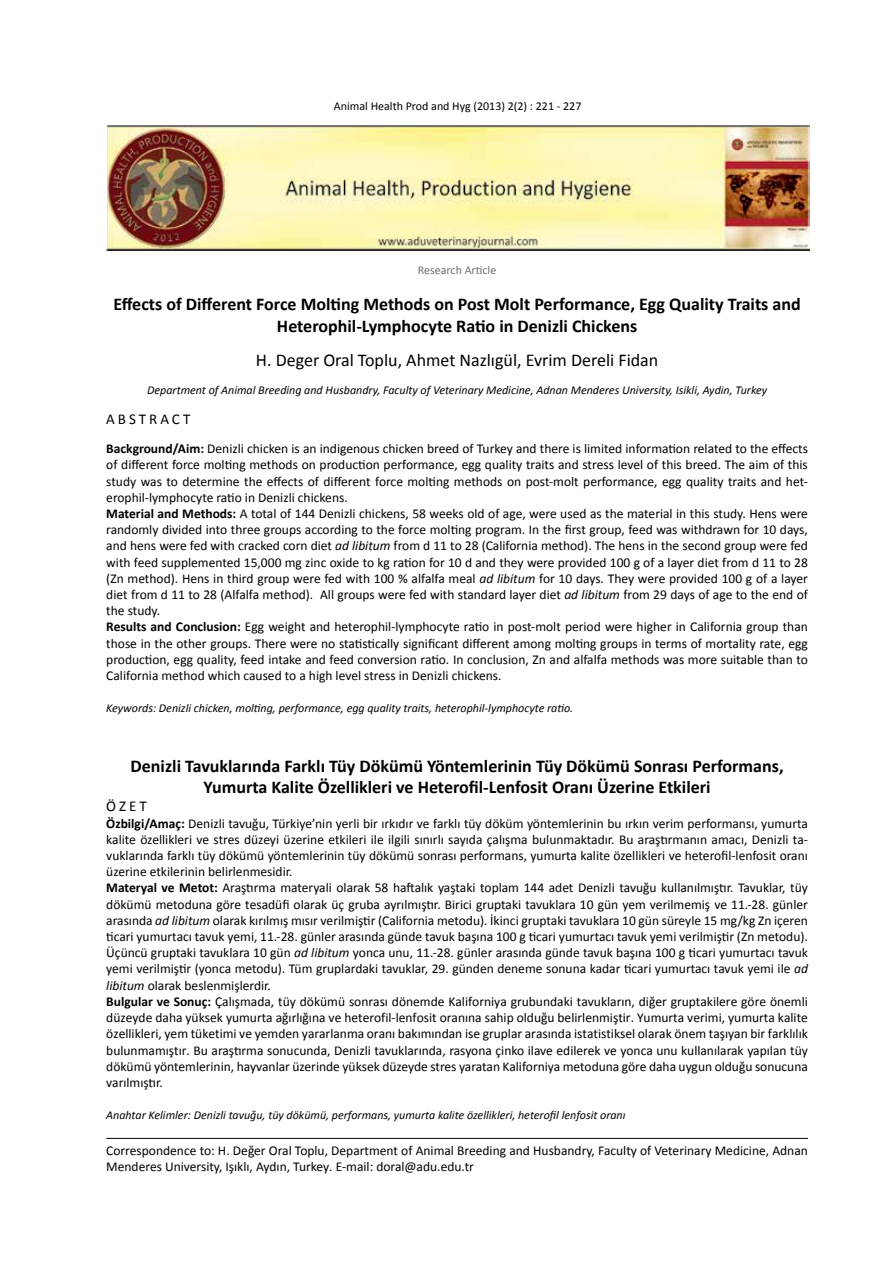
<style>
.page{position:relative;width:893px;height:1263px;background:#fff}
.page>*{position:absolute;margin:0;border:0;box-sizing:border-box;transform-origin:0 0}
.t1{font:700 18px/21.6px "Calibri";color:#000;text-align:center}
.t2{font:18px "Calibri";color:#000}
.t3{font:15px "Calibri";letter-spacing:.2em;color:#000}
.t4{font:13.5px/16.2px "Calibri";color:#000}
.t5{font:italic 12px "Calibri";color:#000}
.t6{font:12px "Calibri";color:#000}
.t7{font:12px "Calibri";color:#6d6e71}
.s1{font-weight:700}
.s2{font-style:italic}
</style>
<div class="page">
<hr style="left:106px;top:1138px;width:702px;height:1px;background:#000">
<img style="left:106px;top:126px;width:703px;height:124px">
<p class="t6" style="left:334px;top:99px;width:249px">Animal Health Prod and Hyg (2013) 2(2) : 221 - 227</p>
<p class="t7" style="left:418px;top:262px;width:80px">Research Article</p>
<h1 class="t1" style="left:113px;top:294px;width:689px">Effects of Different Force Molting Methods on Post Molt Performance, Egg Quality Traits and<br>Heterophil-Lymphocyte Ratio in Denizli Chickens</h1>
<h1 class="t2" style="left:256px;top:349px;width:404px">H. Deger Oral Toplu, Ahmet Nazlıgül, Evrim Dereli Fidan</h1>
<p class="t5" style="left:147px;top:381px;width:621px">Department of Animal Breeding and Husbandry, Faculty of Veterinary Medicine, Adnan Menderes University, Isikli, Aydin, Turkey</p>
<p class="t3" style="left:106px;top:410px;width:86px">ABSTRACT</p>
<p class="t4" style="left:106px;top:441px;width:703px"><span class="s1">Background/Aim:</span> Denizli chicken is an indigenous chicken breed of Turkey and there is limited information related to the effects of different force molting methods on production performance, egg quality traits and stress level of this breed. The aim of this study was to determine the effects of different force molting methods on post-molt performance, egg quality traits and het&shy;erophil-lymphocyte ratio in Denizli chickens.<br><span class="s1">Material and Methods:</span> A total of 144 Denizli chickens, 58 weeks old of age, were used as the material in this study. Hens were randomly divided into three groups according to the force molting program. In the first group, feed was withdrawn for 10 days, and hens were fed with cracked corn diet <span class="s2">ad libitum</span> from d 11 to 28 (California method). The hens in the second group were fed with feed supplemented 15,000 mg zinc oxide to kg ration for 10 d and they were provided 100 g of a layer diet from d 11 to 28 (Zn method). Hens in third group were fed with 100 % alfalfa meal <span class="s2">ad libitum</span> for 10 days. They were provided 100 g of a layer diet from d 11 to 28 (Alfalfa method). All groups were fed with standard layer diet <span class="s2">ad libitum</span> from 29 days of age to the end of the study.<br><span class="s1">Results and Conclusion:</span> Egg weight and heterophil-lymphocyte ratio in post-molt period were higher in California group than those in the other groups. There were no statistically significant different among molting groups in terms of mortality rate, egg production, egg quality, feed intake and feed conversion ratio. In conclusion, Zn and alfalfa methods was more suitable than to California method which caused to a high level stress in Denizli chickens.</p>
<p class="t5" style="left:106px;top:700px;width:468px">Keywords: Denizli chicken, molting, performance, egg quality traits, heterophil-lymphocyte ratio.</p>
<h1 class="t1" style="left:131px;top:755px;width:655px">Denizli Tavuklarında Farklı Tüy Dökümü Yöntemlerinin Tüy Dökümü Sonrası Performans,<br>Yumurta Kalite Özellikleri ve Heterofil-Lenfosit Oranı Üzerine Etkileri</h1>
<p class="t3" style="left:106px;top:797px;width:42px">ÖZET</p>
<p class="t4" style="left:106px;top:815px;width:703px"><span class="s1">Özbilgi/Amaç:</span> Denizli tavuğu, Türkiye’nin yerli bir ırkıdır ve farklı tüy döküm yöntemlerinin bu ırkın verim performansı, yumurta kalite özellikleri ve stres düzeyi üzerine etkileri ile ilgili sınırlı sayıda çalışma bulunmaktadır. Bu araştırmanın amacı, Denizli ta&shy;vuklarında farklı tüy dökümü yöntemlerinin tüy dökümü sonrası performans, yumurta kalite özellikleri ve heterofil-lenfosit oranı üzerine etkilerinin belirlenmesidir.<br><span class="s1">Materyal ve Metot:</span> Araştırma materyali olarak 58 haftalık yaştaki toplam 144 adet Denizli tavuğu kullanılmıştır. Tavuklar, tüy dökümü metoduna göre tesadüfi olarak üç gruba ayrılmıştır. Birici gruptaki tavuklara 10 gün yem verilmemiş ve 11.-28. günler arasında <span class="s2">ad libitum</span> olarak kırılmış mısır verilmiştir (California metodu). İkinci gruptaki tavuklara 10 gün süreyle 15 mg/kg Zn içeren ticari yumurtacı tavuk yemi, 11.-28. günler arasında günde tavuk başına 100 g ticari yumurtacı tavuk yemi verilmiştir (Zn metodu).<br>Üçüncü gruptaki tavuklara 10 gün <span class="s2">ad libitum</span> yonca unu, 11.-28. günler arasında günde tavuk başına 100 g ticari yumurtacı tavuk yemi verilmiştir (yonca metodu). Tüm gruplardaki tavuklar, 29. günden deneme sonuna kadar ticari yumurtacı tavuk yemi ile <span class="s2">ad libitum</span> olarak beslenmişlerdir.<br><span class="s1">Bulgular ve Sonuç:</span> Çalışmada, tüy dökümü sonrası dönemde Kaliforniya grubundaki tavukların, diğer gruptakilere göre önemli düzeyde daha yüksek yumurta ağırlığına ve heterofil-lenfosit oranına sahip olduğu belirlenmiştir. Yumurta verimi, yumurta kalite özellikleri, yem tüketimi ve yemden yararlanma oranı bakımından ise gruplar arasında istatistiksel olarak önem taşıyan bir farklılık bulunmamıştır. Bu araştırma sonucunda, Denizli tavuklarında, rasyona çinko ilave edilerek ve yonca unu kullanılarak yapılan tüy dökümü yöntemlerinin, hayvanlar üzerinde yüksek düzeyde stres yaratan Kaliforniya metoduna göre daha uygun olduğu sonucuna varılmıştır.</p>
<p class="t5" style="left:106px;top:1107px;width:521px">Anahtar Kelimler: Denizli tavuğu, tüy dökümü, performans, yumurta kalite özellikleri, heterofil lenfosit oranı</p>
<p class="t4" style="left:106px;top:1142px;width:703px">Correspondence to: H. Değer Oral Toplu, Department of Animal Breeding and Husbandry, Faculty of Veterinary Medicine, Adnan<br>Menderes University, Işıklı, Aydın, Turkey. E-mail: doral@adu.edu.tr</p>
</div>
